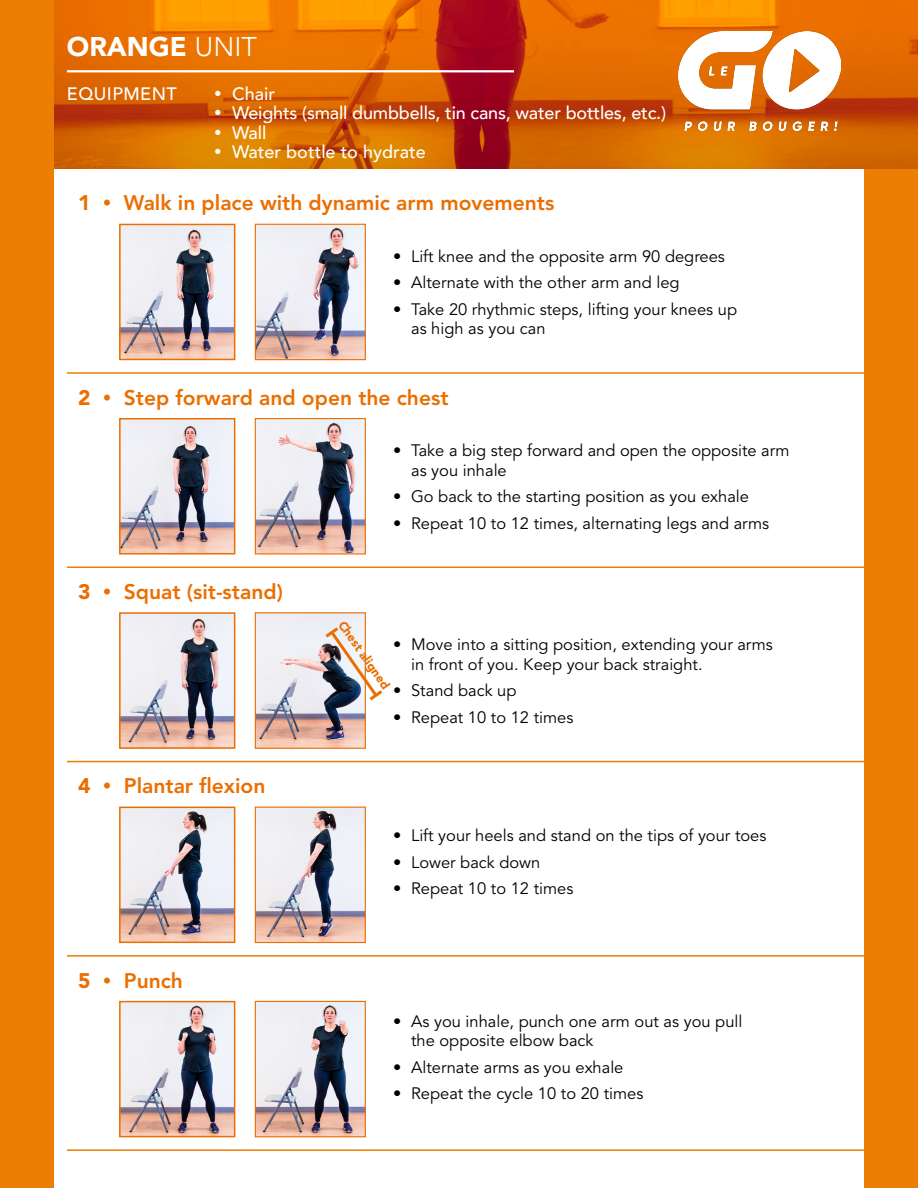
<style>
.page{position:relative;width:918px;height:1188px;background:#eb7e03}
.page>*{position:absolute;margin:0;border:0;box-sizing:border-box;transform-origin:0 0}
.t1{font:900 27px "Avenir";color:#fff}
.t2{font:800 21px "Avenir LT Std";color:#eb6e00}
.t3{font:500 18px "Avenir";letter-spacing:-.01em;color:#fff}
.t4{font:500 18px "Avenir";letter-spacing:.025em;color:#fff}
.t5{font:16.5px/19.8px "Avenir LT Std";color:#000}
.t6{font:900 12.3px "Avenir LT Std";color:#eb6e00}
.s1{font-weight:300}
.s2{font-weight:900}
</style>
<div class="page">
<div style="left:54px;top:0;width:810px;height:1188px;background:#fff"></div>
<img style="left:54px;top:0;width:864px;height:168px">
<img style="left:122px;top:227px;width:110px;height:130px">
<div style="left:119px;top:224px;width:116px;height:136px;border:2px solid #eb6e00"></div>
<img style="left:257px;top:226px;width:107px;height:132px">
<div style="left:255px;top:224px;width:111px;height:136px;border:1px solid #eb6e00"></div>
<hr style="left:67px;top:372px;width:842px;height:2px;background:#eb7e03">
<img style="left:122px;top:615px;width:110px;height:131px">
<div style="left:119px;top:612px;width:116px;height:137px;border:2px solid #eb6e00"></div>
<img style="left:257px;top:614px;width:107px;height:133px">
<div style="left:255px;top:612px;width:111px;height:137px;border:1px solid #eb6e00"></div>
<hr style="left:67px;top:761px;width:842px;height:1px;background:#eb7e03">
<img style="left:122px;top:810px;width:110px;height:130px">
<div style="left:119px;top:807px;width:116px;height:136px;border:2px solid #eb6e00"></div>
<img style="left:257px;top:809px;width:107px;height:132px">
<div style="left:255px;top:807px;width:111px;height:136px;border:1px solid #eb6e00"></div>
<hr style="left:67px;top:955px;width:842px;height:2px;background:#eb7e03">
<img style="left:122px;top:1004px;width:110px;height:130px">
<div style="left:119px;top:1001px;width:116px;height:136px;border:2px solid #eb6e00"></div>
<img style="left:257px;top:1003px;width:107px;height:132px">
<div style="left:255px;top:1001px;width:111px;height:136px;border:1px solid #eb6e00"></div>
<hr style="left:67px;top:1149px;width:842px;height:2px;background:#eb7e03">
<hr style="left:67px;top:70px;width:447px;height:2px;background:#fff">
<img style="left:122px;top:421px;width:110px;height:130px">
<div style="left:119px;top:418px;width:116px;height:136px;border:2px solid #eb6e00"></div>
<img style="left:257px;top:420px;width:107px;height:132px">
<div style="left:255px;top:418px;width:111px;height:136px;border:1px solid #eb6e00"></div>
<hr style="left:67px;top:567px;width:842px;height:1px;background:#eb7e03">
<img style="left:678px;top:32px;width:162px;height:98px">
<svg style="left:322px;top:624px;width:61px;height:79px"></svg>
<svg style="left:67px;top:119px;width:18px;height:1px"></svg>
<svg style="left:67px;top:139px;width:18px;height:1px"></svg>
<svg style="left:67px;top:158px;width:18px;height:1px"></svg>
<h1 class="t1" style="left:67px;top:24px;width:191px">ORANGE <span class="s1">UNIT</span></h1>
<p class="t4" style="left:67px;top:78px;width:111px">EQUIPMENT</p>
<p class="t3" style="left:214px;top:78px;width:63px">• Chair</p>
<p class="t3" style="left:214px;top:97px;width:454px">• Weights (small dumbbells, tin cans, water bottles, etc.)</p>
<p class="t3" style="left:214px;top:117px;width:54px">• Wall</p>
<p class="t3" style="left:214px;top:136px;width:213px">• Water bottle to hydrate</p>
<p class="t2" style="left:78px;top:191px;width:478px"><span class="s2">1</span> • Walk in place with dynamic arm movements</p>
<p class="t5" style="left:393px;top:246px;width:333px">• Lift knee and the opposite arm 90 degrees</p>
<p class="t5" style="left:393px;top:273px;width:288px">• Alternate with the other arm and leg</p>
<p class="t5" style="left:411px;top:300px;width:328px;text-indent:-18px">• Take 20 rhythmic steps, lifting your knees up as high as you can</p>
<p class="t2" style="left:78px;top:385px;width:372px"><span class="s2">2</span> • Step forward and open the chest</p>
<p class="t2" style="left:78px;top:579px;width:206px"><span class="s2">3</span> • Squat (sit-stand)</p>
<p class="t2" style="left:78px;top:774px;width:189px"><span class="s2">4</span> • Plantar flexion</p>
<p class="t2" style="left:78px;top:968px;width:106px"><span class="s2">5</span> • Punch</p>
<p class="t5" style="left:411px;top:441px;width:380px;text-indent:-18px">• Take a big step forward and open the opposite arm as you inhale</p>
<p class="t5" style="left:393px;top:487px;width:357px">• Go back to the starting position as you exhale</p>
<p class="t5" style="left:393px;top:514px;width:378px">• Repeat 10 to 12 times, alternating legs and arms</p>
<p class="t6" style="left:347px;top:618px;width:81px;rotate:55deg">Chest aligned</p>
<p class="t5" style="left:411px;top:635px;width:363px;text-indent:-18px">• Move into a sitting position, extending your arms in front of you. Keep your back straight.</p>
<p class="t5" style="left:393px;top:681px;width:125px">• Stand back up</p>
<p class="t5" style="left:393px;top:708px;width:182px">• Repeat 10 to 12 times</p>
<p class="t5" style="left:393px;top:826px;width:375px">• Lift your heels and stand on the tips of your toes</p>
<p class="t5" style="left:393px;top:852px;width:149px">• Lower back down</p>
<p class="t5" style="left:393px;top:879px;width:182px">• Repeat 10 to 12 times</p>
<p class="t5" style="left:411px;top:1011px;width:333px;text-indent:-18px">• As you inhale, punch one arm out as you pull the opposite elbow back</p>
<p class="t5" style="left:393px;top:1058px;width:232px">• Alternate arms as you exhale</p>
<p class="t5" style="left:393px;top:1084px;width:252px">• Repeat the cycle 10 to 20 times</p>
</div>
